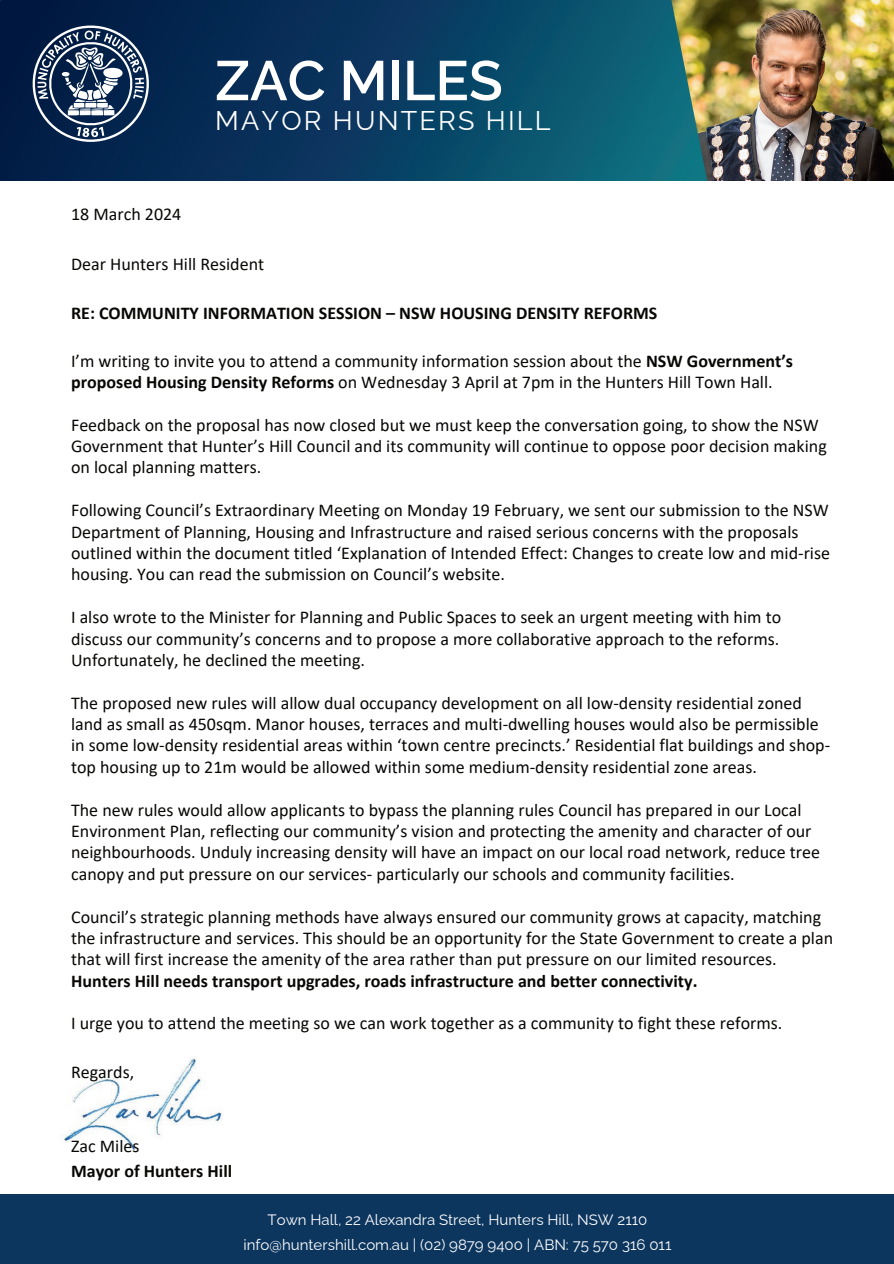
<style>
.page{position:relative;width:894px;height:1264px;background:#fff}
.page>*{position:absolute;margin:0;border:0;box-sizing:border-box;transform-origin:0 0}
.t1{font:600 55.5px "Raleway";color:#fff}
.t2{font:27px "Raleway";letter-spacing:.08em;color:#fff}
.t3{font:18px/21.3px "Calibri";color:#080704}
.t4{font:700 18px "Calibri";color:#080704}
.t5{font:15px "Raleway";color:#fff}
.s1{font-weight:700}
</style>
<div class="page">
<img style="left:64px;top:1057px;width:158px;height:94px">
<img style="left:639px;top:0;width:254px;height:180px">
<img style="left:0;top:1px;width:707px;height:180px">
<svg style="left:25px;top:21px;width:132px;height:129px"></svg>
<div style="left:0;top:1193px;width:893px;height:70px;background:#0d365f"></div>
<h1 class="t1" style="left:215px;top:36px;width:289px">ZAC MILES</h1>
<h2 class="t2" style="left:215px;top:99px;width:337px">MAYOR HUNTERS HILL</h2>
<p class="t3" style="left:71px;top:203px;width:112px">18 March 2024</p>
<p class="t3" style="left:71px;top:253px;width:194px">Dear Hunters Hill Resident</p>
<p class="t4" style="left:71px;top:300px;width:587px">RE: COMMUNITY INFORMATION SESSION – NSW HOUSING DENSITY REFORMS</p>
<p class="t3" style="left:71px;top:349px;width:723px">I’m writing to invite you to attend a community information session about the <span class="s1">NSW Government’s proposed Housing Density Reforms</span> on Wednesday 3 April at 7pm in the Hunters Hill Town Hall.</p>
<p class="t3" style="left:71px;top:413px;width:757px">Feedback on the proposal has now closed but we must keep the conversation going, to show the NSW<br>Government that Hunter’s Hill Council and its community will continue to oppose poor decision making on local planning matters.</p>
<p class="t3" style="left:71px;top:499px;width:760px">Following Council’s Extraordinary Meeting on Monday 19 February, we sent our submission to the NSW Department of Planning, Housing and Infrastructure and raised serious concerns with the proposals outlined within the document titled ‘Explanation of Intended Effect: Changes to create low and mid-rise housing. You can read the submission on Council’s website.</p>
<p class="t3" style="left:71px;top:606px;width:711px;text-align:justify">I also wrote to the Minister for Planning and Public Spaces to seek an urgent meeting with him to discuss our community’s concerns and to propose a more collaborative approach to the reforms.<br>Unfortunately, he declined the meeting.</p>
<p class="t3" style="left:71px;top:691px;width:760px">The proposed new rules will allow dual occupancy development on all low-density residential zoned land as small as 450sqm. Manor houses, terraces and multi-dwelling houses would also be permissible in some low-density residential areas within ‘town centre precincts.’ Residential flat buildings and shop&shy;top housing up to 21m would be allowed within some medium-density residential zone areas.</p>
<p class="t3" style="left:71px;top:798px;width:750px">The new rules would allow applicants to bypass the planning rules Council has prepared in our Local Environment Plan, reflecting our community’s vision and protecting the amenity and character of our neighbourhoods. Unduly increasing density will have an impact on our local road network, reduce tree canopy and put pressure on our services- particularly our schools and community facilities.</p>
<p class="t3" style="left:71px;top:905px;width:763px">Council’s strategic planning methods have always ensured our community grows at capacity, matching the infrastructure and services. This should be an opportunity for the State Government to create a plan that will first increase the amenity of the area rather than put pressure on our limited resources.</p>
<p class="t4" style="left:71px;top:968px;width:627px">Hunters Hill needs transport upgrades, roads infrastructure and better connectivity.</p>
<p class="t3" style="left:71px;top:1012px;width:712px">I urge you to attend the meeting so we can work together as a community to fight these reforms.</p>
<p class="t3" style="left:71px;top:1060px;width:65px">Regards,</p>
<p class="t3" style="left:71px;top:1135px;width:70px">Zac Miles</p>
<p class="t4" style="left:71px;top:1158px;width:163px">Mayor of Hunters Hill</p>
<p class="t5" style="left:267px;top:1207px;width:381px">Town Hall, 22 Alexandra Street, Hunters Hill, NSW 2110</p>
<p class="t5" style="left:243px;top:1232px;width:429px">info@huntershill.com.au | (02) 9879 9400 | ABN: 75 570 316 011</p>
</div>
